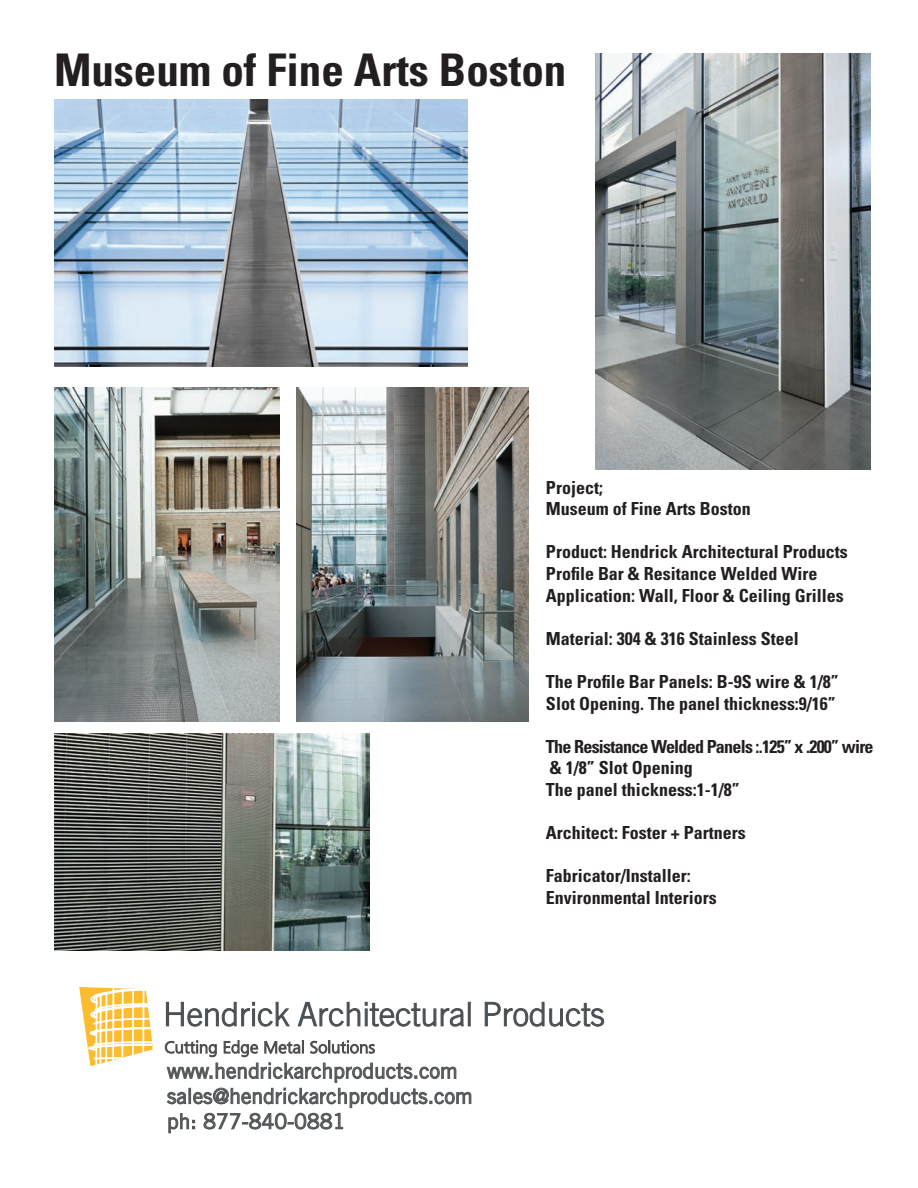
<style>
.page{position:relative;width:918px;height:1188px;background:#fff}
.page>*{position:absolute;margin:0;border:0;box-sizing:border-box;transform-origin:0 0}
.t1{font:700 condensed 45px "Univers LT Std";color:#231f20}
.t2{font:21px/25.2px "Trade Gothic LT Std";color:#45555f}
.t3{font:700 condensed 18px/21.6px "Univers LT Std";color:#231f20}
.t4{font:700 condensed 18px/21.6px "Univers LT Std";letter-spacing:-.04em;color:#231f20}
</style>
<div class="page">
<svg style="left:79px;top:987px;width:74px;height:79px"></svg>
<svg style="left:164px;top:1001px;width:308px;height:133px"></svg>
<div style="left:468px;top:1002px;width:3px;height:24px;border:1px solid #4f4f51"></div>
<svg style="left:484px;top:1001px;width:120px;height:26px"></svg>
<img style="left:54px;top:734px;width:316px;height:216px">
<img style="left:596px;top:53px;width:275px;height:416px">
<img style="left:54px;top:99px;width:413px;height:268px">
<img style="left:54px;top:387px;width:226px;height:334px">
<img style="left:297px;top:387px;width:232px;height:334px">
<h1 class="t1" style="left:54px;top:42px;width:514px">Museum of Fine Arts Boston</h1>
<p class="t2" style="left:167px;top:1058px;width:307px">www.hendrickarchproducts.com sales@hendrickarchproducts.com ph: 877-840-0881</p>
<p class="t3" style="left:546px;top:476px;width:206px">Project;<br>Museum of Fine Arts Boston</p>
<p class="t3" style="left:546px;top:541px;width:303px">Product: Hendrick Architectural Products<br>Profile Bar &amp; Resitance Welded Wire<br>Application: Wall, Floor &amp; Ceiling Grilles</p>
<p class="t3" style="left:546px;top:628px;width:254px">Material: 304 &amp; 316 Stainless Steel</p>
<p class="t3" style="left:546px;top:671px;width:294px">The Profile Bar Panels: B-9S wire &amp; 1/8”<br>Slot Opening. The panel thickness:9/16”</p>
<p class="t4" style="left:546px;top:736px;width:329px">The Resistance Welded Panels :.125” x .200” wire &amp; 1/8” Slot Opening<br>The panel thickness:1-1/8”</p>
<p class="t3" style="left:546px;top:822px;width:201px">Architect: Foster + Partners</p>
<p class="t3" style="left:546px;top:865px;width:172px">Fabricator/Installer:<br>Environmental Interiors</p>
</div>
